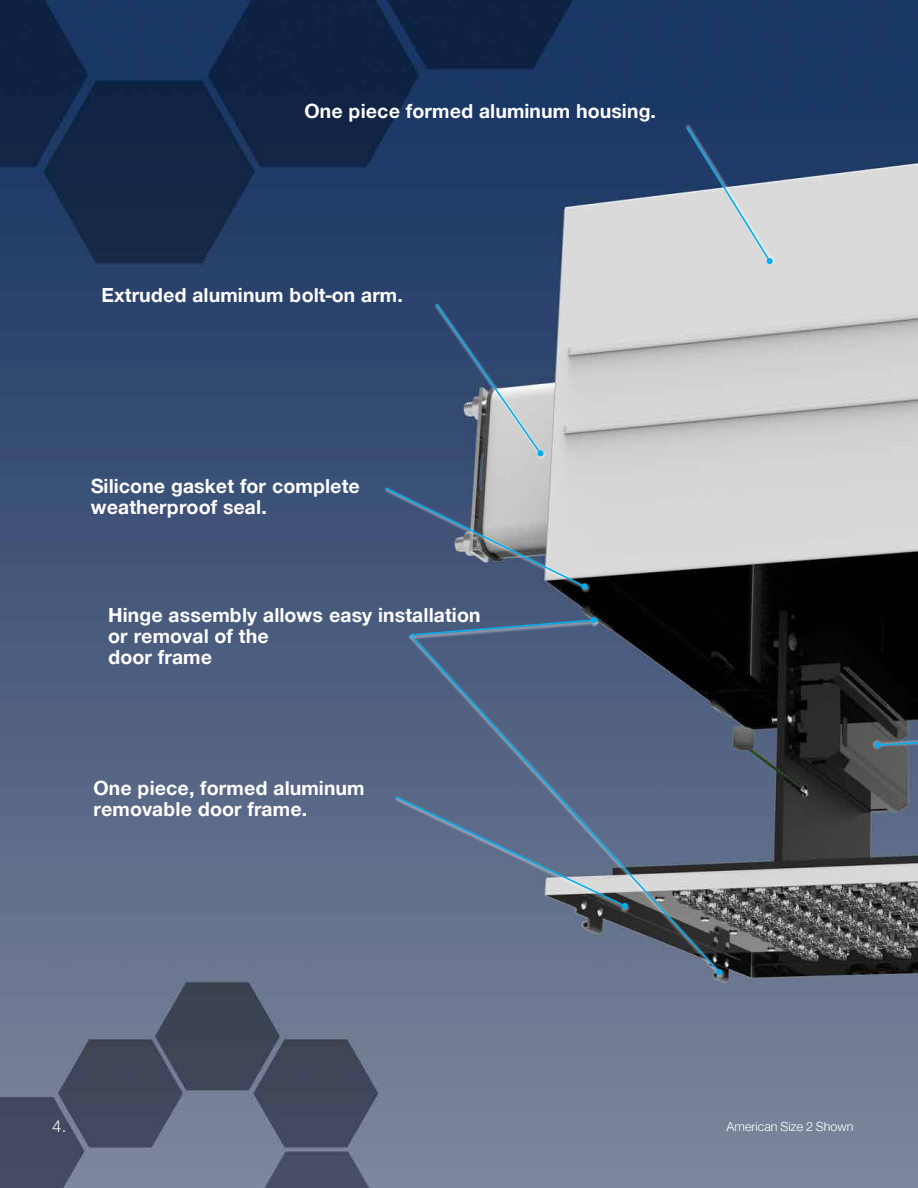
<style>
.page{position:relative;width:918px;height:1188px;background:#fff}
.page>*{position:absolute;margin:0;border:0;box-sizing:border-box;transform-origin:0 0}
.t1{font:700 21px/21px "Furleys";color:#fff}
.t2{font:18px "Furleys";color:#fff}
.t3{font:13.5px "Furleys";color:#fff}
</style>
<div class="page">
<img style="left:0;top:0;width:918px;height:1188px">
<svg style="left:683px;top:114px;width:94px;height:162px;background:#8493a9"></svg>
<svg style="left:399px;top:300px;width:180px;height:161px;background:#61728e"></svg>
<svg style="left:371px;top:484px;width:231px;height:147px;background:#68778d"></svg>
<svg style="left:872px;top:719px;width:46px;height:32px"></svg>
<svg style="left:362px;top:631px;width:406px;height:349px;background:#515c71"></svg>
<svg style="left:408px;top:633px;width:314px;height:341px;background:#586680"></svg>
<svg style="left:716px;top:969px;width:7px;height:7px"></svg>
<p class="t1" style="left:305px;top:100px;width:353px">One piece formed aluminum housing.</p>
<p class="t1" style="left:102px;top:284px;width:303px">Extruded aluminum bolt-on arm.</p>
<p class="t1" style="left:91px;top:475px;width:271px">Silicone gasket for complete weatherproof seal.</p>
<p class="t1" style="left:108px;top:604px;width:374px">Hinge assembly allows easy installation or removal of the<br>door frame</p>
<p class="t1" style="left:93px;top:777px;width:273px">One piece, formed aluminum removable door frame.</p>
<p class="t2" style="left:52px;top:1115px;width:16px">4.</p>
<p class="t3" style="left:726px;top:1118px;width:129px">American Size 2 Shown</p>
</div>
